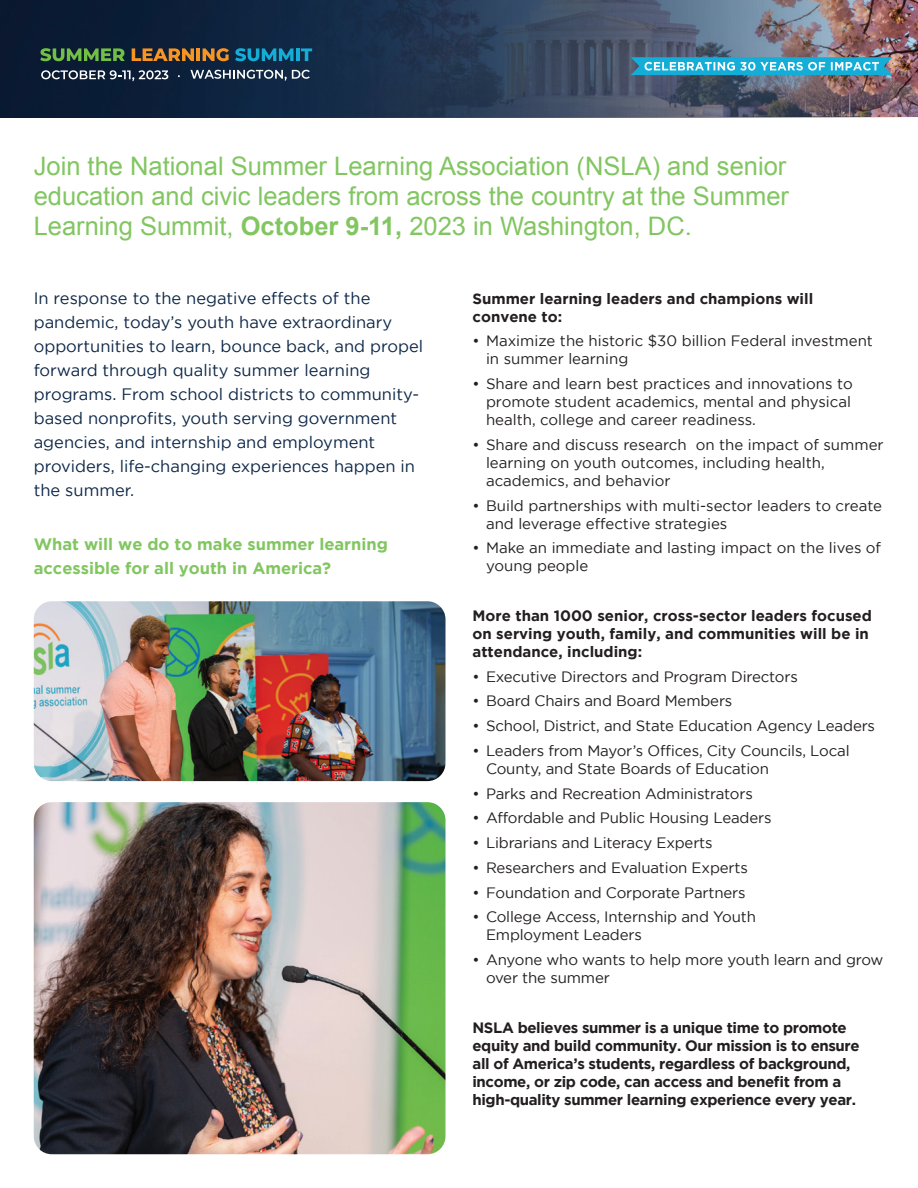
<style>
.page{position:relative;width:918px;height:1188px;background:#fff}
.page>*{position:absolute;margin:0;border:0;box-sizing:border-box;transform-origin:0 0}
.t1{font:25.5px/30px "Arial";color:#82c661;text-align:justify}
.t2{font:16.5px/24px "Gotham";color:#0d2747}
.t3{font:700 16.5px/24px "Gotham";color:#82c661}
.t4{font:15px/18px "Gotham";letter-spacing:-.01em;color:#231f20}
.t5{font:700 15px/18px "Gotham";letter-spacing:-.025em;color:#231f20}
.t6{font:700 15px/18px "Gotham";color:#231f20}
.s1{font-weight:700}
</style>
<div class="page">
<img style="left:34px;top:601px;width:412px;height:180px">
<img style="left:0;top:0;width:911px;height:118px">
<img style="left:282px;top:0;width:636px;height:117px">
<svg style="left:631px;top:57px;width:261px;height:18px;background:#41b9da"></svg>
<img style="left:34px;top:802px;width:412px;height:352px">
<svg style="left:235px;top:48px;width:59px;height:13px"></svg>
<hr style="left:296px;top:48px;width:4px;height:13px;background:#13add7">
<svg style="left:301px;top:48px;width:11px;height:13px"></svg>
<svg style="left:40px;top:48px;width:85px;height:13px"></svg>
<svg style="left:132px;top:48px;width:97px;height:13px"></svg>
<svg style="left:41px;top:70px;width:127px;height:11px"></svg>
<svg style="left:190px;top:70px;width:120px;height:11px"></svg>
<h1 class="t1" style="left:34px;top:151px;width:757px">Join the National Summer Learning Association (NSLA) and senior education and civic leaders from across the country at the Summer Learning Summit, <span class="s1">October 9-11,</span> 2023 in Washington, DC.</h1>
<p class="t2" style="left:34px;top:286px;width:391px">In response to the negative effects of the pandemic, today’s youth have extraordinary opportunities to learn, bounce back, and propel forward through quality summer learning programs. From school districts to community&shy;based nonprofits, youth serving government agencies, and internship and employment providers, life-changing experiences happen in the summer.</p>
<p class="t3" style="left:34px;top:532px;width:356px">What will we do to make summer learning accessible for all youth in America?</p>
<p class="t6" style="left:472px;top:289px;width:342px">Summer learning leaders and champions will convene to:</p>
<p class="t4" style="left:486px;top:332px;width:388px;text-indent:-14px">• Maximize the historic $30 billion Federal investment in summer learning</p>
<p class="t4" style="left:486px;top:375px;width:368px;text-align:justify;text-indent:-14px">• Share and learn best practices and innovations to promote student academics, mental and physical health, college and career readiness.</p>
<p class="t4" style="left:486px;top:435px;width:399px;text-indent:-14px">• Share and discuss research on the impact of summer learning on youth outcomes, including health, academics, and behavior</p>
<p class="t4" style="left:486px;top:496px;width:398px;text-indent:-14px">• Build partnerships with multi-sector leaders to create and leverage effective strategies</p>
<p class="t4" style="left:486px;top:539px;width:397px;text-indent:-14px">• Make an immediate and lasting impact on the lives of young people</p>
<p class="t6" style="left:472px;top:606px;width:401px">More than 1000 senior, cross-sector leaders focused on serving youth, family, and communities will be in attendance, including:</p>
<p class="t4" style="left:472px;top:667px;width:327px">• Executive Directors and Program Directors</p>
<p class="t4" style="left:472px;top:692px;width:261px">• Board Chairs and Board Members</p>
<p class="t4" style="left:472px;top:717px;width:404px">• School, District, and State Education Agency Leaders</p>
<p class="t4" style="left:486px;top:741px;width:365px;text-indent:-14px">• Leaders from Mayor’s Offices, City Councils, Local<br>County, and State Boards of Education</p>
<p class="t4" style="left:472px;top:784px;width:282px">• Parks and Recreation Administrators</p>
<p class="t4" style="left:472px;top:809px;width:301px">• Affordable and Public Housing Leaders</p>
<p class="t4" style="left:472px;top:834px;width:242px">• Librarians and Literacy Experts</p>
<p class="t4" style="left:472px;top:858px;width:277px">• Researchers and Evaluation Experts</p>
<p class="t4" style="left:472px;top:883px;width:275px">• Foundation and Corporate Partners</p>
<p class="t4" style="left:486px;top:908px;width:271px;text-indent:-14px">• College Access, Internship and Youth<br>Employment Leaders</p>
<p class="t4" style="left:486px;top:951px;width:399px;text-indent:-14px">• Anyone who wants to help more youth learn and grow over the summer</p>
<p class="t5" style="left:472px;top:1018px;width:389px">NSLA believes summer is a unique time to promote equity and build community. Our mission is to ensure all of America’s students, regardless of background, income, or zip code, can access and benefit from a high-quality summer learning experience every year.</p>
</div>
